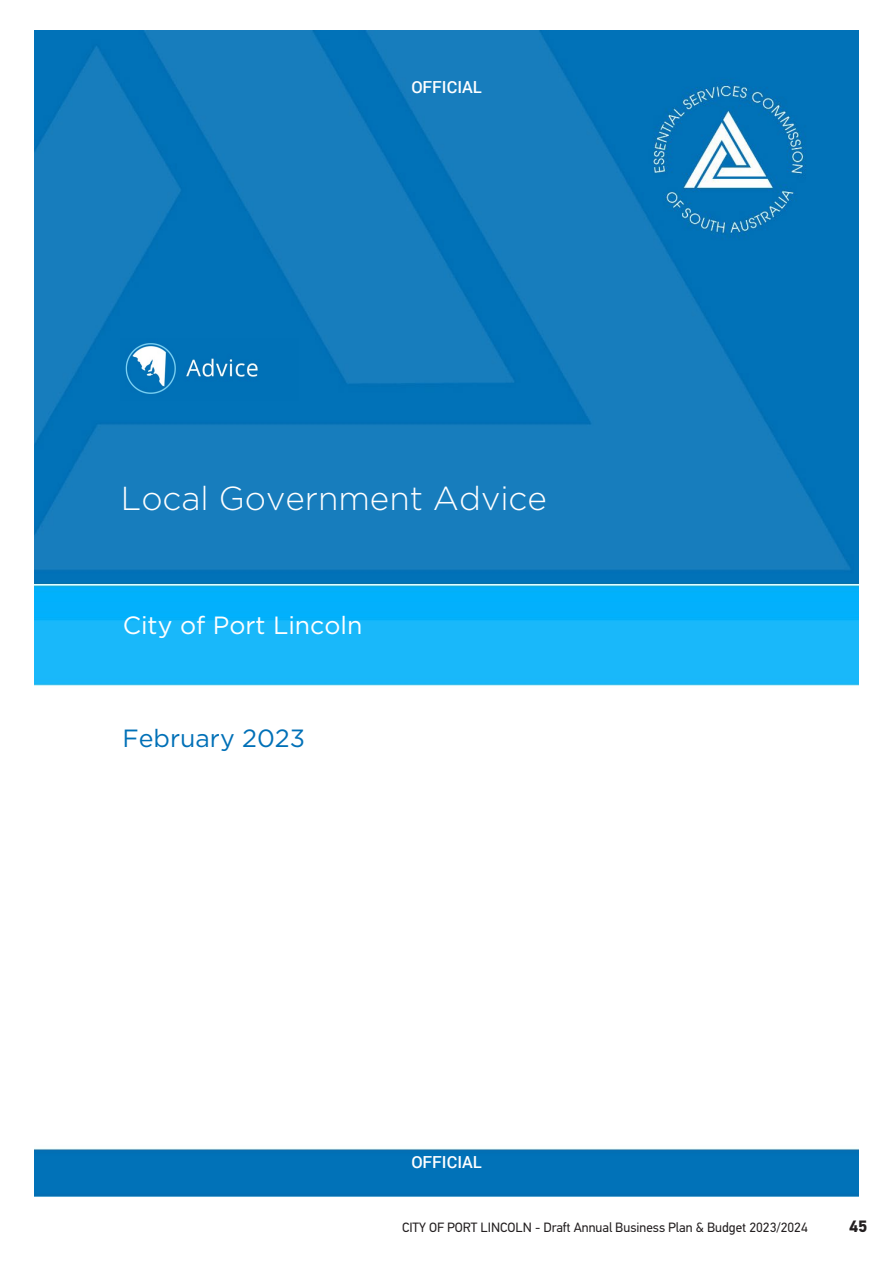
<style>
.page{position:relative;width:893px;height:1263px;background:#fff}
.page>*{position:absolute;margin:0;border:0;box-sizing:border-box;transform-origin:0 0}
.t1{font:300 33.15px "Gotham";color:#fff}
.t2{font:24.9px "Gotham";color:#fff}
.t3{font:24.9px "Gotham";color:#0070b7}
.t4{font:500 16.65px "Roboto";color:#fff}
.t5{font:700 16.5px "PFDIN Text Pro";color:#231f20}
.t6{font:13.5px "PFDIN Text Pro";color:#231f20}
</style>
<div class="page">
<img style="left:35px;top:31px;width:823px;height:1165px">
<img style="left:121px;top:338px;width:177px;height:62px">
<p class="t4" style="left:411px;top:75px;width:72px">OFFICIAL</p>
<p class="t1" style="left:121px;top:477px;width:428px">Local Government Advice</p>
<p class="t2" style="left:123px;top:609px;width:241px">City of Port Lincoln</p>
<p class="t3" style="left:122px;top:722px;width:184px">February 2023</p>
<p class="t4" style="left:411px;top:1150px;width:72px">OFFICIAL</p>
<p class="t6" style="left:402px;top:1219px;width:407px">CITY OF PORT LINCOLN - Draft Annual Business Plan &amp; Budget 2023/2024</p>
<p class="t5" style="left:849px;top:1216px;width:20px">45</p>
</div>
